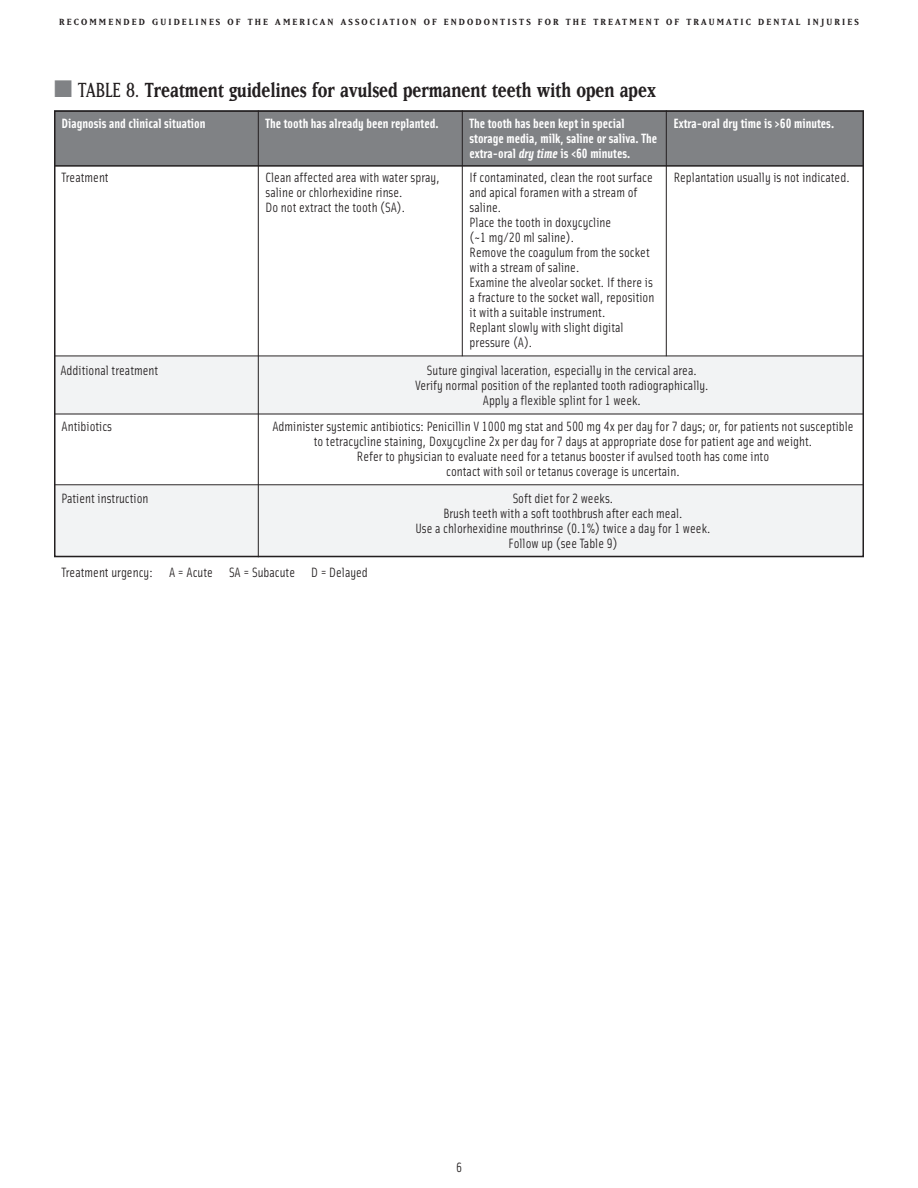
<style>
.page{position:relative;width:918px;height:1188px;background:#fff}
.page>*{position:absolute;margin:0;border:0;box-sizing:border-box;transform-origin:0 0}
.t1{font:700 24px "Matrix";color:#231f20;scale:.8 1}
.t2{font:13.5px/15px "Solex Regular Lining";color:#231f20;text-align:center}
.t3{font:13.5px/15px "Solex Bold Lining";color:#fff}
.t4{font:700 10.5px "Matrix";letter-spacing:.205em;color:#231f20}
.s1{color:#808285}
.s2{font-weight:400}
.s3{font-family:"Matrix Regular Fractions";font-weight:400}
.s4{font-style:italic}
</style>
<div class="page">
<div style="left:54px;top:357px;width:810px;height:57px;background:#f2f3f4"></div>
<div style="left:54px;top:486px;width:810px;height:72px;background:#f2f3f4"></div>
<div style="left:54px;top:110px;width:810px;height:56px;background:#808285"></div>
<div style="left:54px;top:110px;width:810px;height:447px;border:2px solid #231f20"></div>
<hr style="left:54px;top:165px;width:810px;height:2px;background:#231f20">
<hr style="left:54px;top:356px;width:810px;height:1px;background:#231f20">
<hr style="left:54px;top:414px;width:810px;height:1px;background:#231f20">
<hr style="left:54px;top:484px;width:810px;height:1px;background:#231f20">
<hr style="left:258px;top:110px;width:1px;height:447px;background:#231f20">
<hr style="left:462px;top:110px;width:1px;height:246px;background:#231f20">
<hr style="left:666px;top:110px;width:1px;height:246px;background:#231f20">
<p class="t4" style="left:59px;top:19px;width:801px">RECOMMENDED GUIDELINES OF THE AMERICAN ASSOCIATION OF ENDODONTISTS FOR THE TREATMENT OF TRAUMATIC DENTAL INJURIES</p>
<h1 class="t1" style="left:54px;top:83px;width:754px"><span class="s1">■</span> <span class="s2">TABLE</span> <span class="s3">8</span><span class="s2">.</span> Treatment guidelines for avulsed permanent teeth with open apex</h1>
<p class="t3" style="left:61px;top:117px;width:146px">Diagnosis and clinical situation</p>
<p class="t3" style="left:266px;top:117px;width:175px">The tooth has already been replanted.</p>
<p class="t3" style="left:469px;top:117px;width:189px">The tooth has been kept in special storage media, milk, saline or saliva. The extra-oral <span class="s4">dry time</span> is &lt;60 minutes.</p>
<p class="t3" style="left:673px;top:117px;width:162px">Extra-oral dry time is &gt;60 minutes.</p>
<p class="t2" style="left:62px;top:171px;width:49px">Treatment</p>
<p class="t2" style="left:266px;top:171px;width:176px;text-align:left">Clean affected area with water spray, saline or chlorhexidine rinse.<br>Do not extract the tooth (SA).</p>
<p class="t2" style="left:470px;top:171px;width:186px;text-align:left">If contaminated, clean the root surface and apical foramen with a stream of saline.<br>Place the tooth in doxycycline<br>(~1 mg/20 ml saline).<br>Remove the coagulum from the socket with a stream of saline.<br>Examine the alveolar socket. If there is a fracture to the socket wall, reposition it with a suitable instrument.<br>Replant slowly with slight digital pressure (A).</p>
<p class="t2" style="left:674px;top:171px;width:178px">Replantation usually is not indicated.</p>
<p class="t2" style="left:60px;top:364px;width:99px">Additional treatment</p>
<p class="t2" style="left:415px;top:364px;width:295px">Suture gingival laceration, especially in the cervical area.<br>Verify normal position of the replanted tooth radiographically.<br>Apply a flexible splint for 1 week.</p>
<p class="t2" style="left:62px;top:420px;width:52px">Antibiotics</p>
<p class="t2" style="left:272px;top:420px;width:583px">Administer systemic antibiotics: Penicillin V 1000 mg stat and 500 mg 4x per day for 7 days; or, for patients not susceptible to tetracycline staining, Doxycycline 2x per day for 7 days at appropriate dose for patient age and weight.<br>Refer to physician to evaluate need for a tetanus booster if avulsed tooth has come into<br>contact with soil or tetanus coverage is uncertain.</p>
<p class="t2" style="left:62px;top:492px;width:89px">Patient instruction</p>
<p class="t2" style="left:415px;top:492px;width:297px">Soft diet for 2 weeks.<br>Brush teeth with a soft toothbrush after each meal.<br>Use a chlorhexidine mouthrinse (0.1%) twice a day for 1 week.<br>Follow up (see Table 9)</p>
<p class="t2" style="left:62px;top:565px;width:308px">Treatment urgency: A = Acute SA = Subacute D = Delayed</p>
<p class="t2" style="left:456px;top:1160px;width:7px">6</p>
</div>
